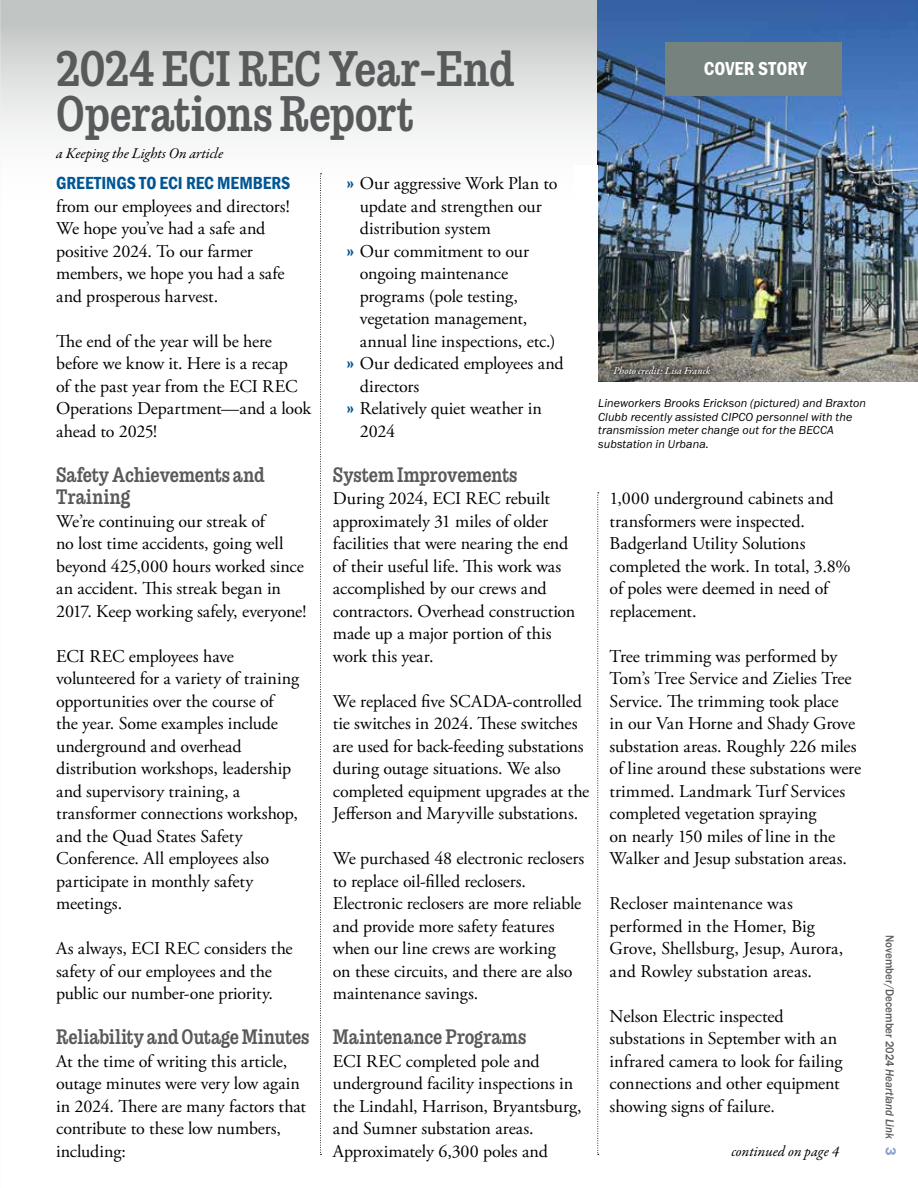
<style>
.page{position:relative;width:918px;height:1188px;background:#fff}
.page>*{position:absolute;margin:0;border:0;box-sizing:border-box;transform-origin:0 0}
.t1{font:500 46.5px/45px "Trevor";letter-spacing:-.005em;color:#58595b;scale:.96 1}
.t2{font:500 19.5px/22.5px "Trevor";color:#58595b;scale:.96 1}
.t3{font:19.5px "Franklin Gothic URW Con Dem";letter-spacing:.005em;color:#fff}
.t4{font:18px/22.5px "Adobe Garamond Pro";letter-spacing:-.005em;color:#000}
.t5{font:600 condensed 18px "Franklin Gothic";letter-spacing:-.005em;color:#005695}
.t6{font:italic 15px "Garamond Premr Pro";letter-spacing:-.005em;color:#000}
.t7{font:12px/13.5px "Franklin Gothic URW Boo Ita";letter-spacing:.01em;color:#000}
.t8{font:500 12px "Franklin Gothic URW";color:#5a5b5d;scale:.92 1}
.t9{font:10.5px "Garamond Premr Pro Med It";letter-spacing:-.005em;color:#fff}
.s1{font-size:21px}
.s2{font-family:"Franklin Gothic";font-weight:600;font-stretch:condensed;color:#005695}
.s3{font-family:"Franklin Gothic URW Med Ita";font-weight:400}
.s4{font-family:"Franklin Gothic URW Dem";font-weight:400;font-size:15px;color:#8aa4cb}
</style>
<div class="page">
<div style="left:0;top:0;width:918px;height:215px;background:linear-gradient(to bottom,#c1c5c3,#fff)"></div>
<img style="left:597px;top:0;width:321px;height:381px">
<div style="left:665px;top:42px;width:177px;height:53px;background:#75827d"></div>
<svg style="left:320px;top:173px;width:2px;height:982px"></svg>
<svg style="left:597px;top:492px;width:2px;height:663px"></svg>
<div style="left:575px;top:165px;width:23px;height:256px;background:#fff"></div>
<div style="left:608px;top:360px;width:108px;height:20px;background:#000;opacity:.75"></div>
<h1 class="t1" style="left:56px;top:44px;width:479px">2024 ECI REC Year-End<br>Operations Report</h1>
<p class="t6" style="left:56px;top:143px;width:169px">a Keeping the Lights On article</p>
<p class="t5" style="left:56px;top:171px;width:236px">GREETINGS TO ECI REC MEMBERS</p>
<p class="t4" style="left:56px;top:195px;width:235px">from our employees and directors!<br>We hope you’ve had a safe and positive 2024. To our farmer members, we hope you had a safe and prosperous harvest.</p>
<p class="t4" style="left:56px;top:330px;width:256px">The end of the year will be here before we know it. Here is a recap<br>of the past year from the ECI REC<br>Operations Department—and a look ahead to 2025!</p>
<p class="t2" style="left:56px;top:462px;width:219px">Safety Achievements and<br>Trainin<span class="s1">g</span></p>
<p class="t4" style="left:56px;top:510px;width:252px">We’re continuing our streak of<br>no lost time accidents, going well beyond 425,000 hours worked since an accident. This streak began in 2017. Keep working safely, everyone!</p>
<p class="t4" style="left:56px;top:645px;width:244px">ECI REC employees have volunteered for a variety of training opportunities over the course of the year. Some examples include underground and overhead distribution workshops, leadership and supervisory training, a transformer connections workshop, and the Quad States Safety<br>Conference. All employees also participate in monthly safety meetings.</p>
<p class="t4" style="left:56px;top:938px;width:238px">As always, ECI REC considers the safety of our employees and the public our number-one priority.</p>
<p class="t2" style="left:56px;top:1025px;width:265px">Reliability and Outage Minutes</p>
<p class="t4" style="left:56px;top:1050px;width:252px">At the time of writing this article, outage minutes were very low again in 2024. There are many factors that contribute to these low numbers, including:</p>
<p class="t4" style="left:346px;top:173px;width:213px"><span class="s2">»</span> Our aggressive Work Plan to</p>
<p class="t4" style="left:360px;top:195px;width:183px">update and strengthen our</p>
<p class="t4" style="left:360px;top:218px;width:133px">distribution system</p>
<p class="t4" style="left:346px;top:240px;width:184px"><span class="s2">»</span> Our commitment to our</p>
<p class="t4" style="left:360px;top:263px;width:150px">ongoing maintenance</p>
<p class="t4" style="left:360px;top:285px;width:160px">programs (pole testing,</p>
<p class="t4" style="left:360px;top:308px;width:169px">vegetation management,</p>
<p class="t4" style="left:360px;top:330px;width:197px">annual line inspections, etc.)</p>
<p class="t4" style="left:346px;top:353px;width:219px"><span class="s2">»</span> Our dedicated employees and</p>
<p class="t4" style="left:360px;top:375px;width:61px">directors</p>
<p class="t4" style="left:346px;top:398px;width:197px"><span class="s2">»</span> Relatively quiet weather in</p>
<p class="t4" style="left:360px;top:420px;width:37px">2024</p>
<p class="t2" style="left:333px;top:462px;width:194px">System Improvements</p>
<p class="t4" style="left:333px;top:488px;width:244px">During 2024, ECI REC rebuilt approximately 31 miles of older facilities that were nearing the end of their useful life. This work was accomplished by our crews and contractors. Overhead construction made up a major portion of this work this year.</p>
<p class="t4" style="left:333px;top:690px;width:258px">We replaced five SCADA-controlled tie switches in 2024. These switches are used for back-feeding substations during outage situations. We also completed equipment upgrades at the Jefferson and Maryville substations.</p>
<p class="t4" style="left:333px;top:848px;width:253px">We purchased 48 electronic reclosers to replace oil-filled reclosers.<br>Electronic reclosers are more reliable and provide more safety features when our line crews are working<br>on these circuits, and there are also maintenance savings.</p>
<p class="t2" style="left:333px;top:1025px;width:203px">Maintenance Programs</p>
<p class="t4" style="left:333px;top:1050px;width:250px">ECI REC completed pole and underground facility inspections in the Lindahl, Harrison, Bryantsburg, and Sumner substation areas.<br>Approximately 6,300 poles and</p>
<p class="t3" style="left:704px;top:56px;width:104px">COVER STORY</p>
<p class="t9" style="left:613px;top:364px;width:99px">Photo credit: Lisa Franck</p>
<p class="t7" style="left:598px;top:396px;width:269px">Lineworkers Brooks Erickson (pictured) and Braxton Clubb recently assisted CIPCO personnel with the transmission meter change out for the BECCA substation in Urbana.</p>
<p class="t4" style="left:610px;top:488px;width:243px">1,000 underground cabinets and transformers were inspected.<br>Badgerland Utility Solutions completed the work. In total, 3.8% of poles were deemed in need of replacement.</p>
<p class="t4" style="left:610px;top:645px;width:253px">Tree trimming was performed by Tom’s Tree Service and Zielies Tree Service. The trimming took place<br>in our Van Horne and Shady Grove substation areas. Roughly 226 miles of line around these substations were trimmed. Landmark Turf Services completed vegetation spraying<br>on nearly 150 miles of line in the Walker and Jesup substation areas.</p>
<p class="t4" style="left:610px;top:893px;width:235px">Recloser maintenance was performed in the Homer, Big<br>Grove, Shellsburg, Jesup, Aurora, and Rowley substation areas.</p>
<p class="t4" style="left:610px;top:1005px;width:234px">Nelson Electric inspected substations in September with an infrared camera to look for failing connections and other equipment showing signs of failure.</p>
<p class="t6" style="left:731px;top:1142px;width:109px">continued on page 4</p>
<p class="t8" style="left:897px;top:935px;width:241px;rotate:90deg">November/December 2024 <span class="s3">Heartland Link</span> <span class="s4">3</span></p>
</div>
